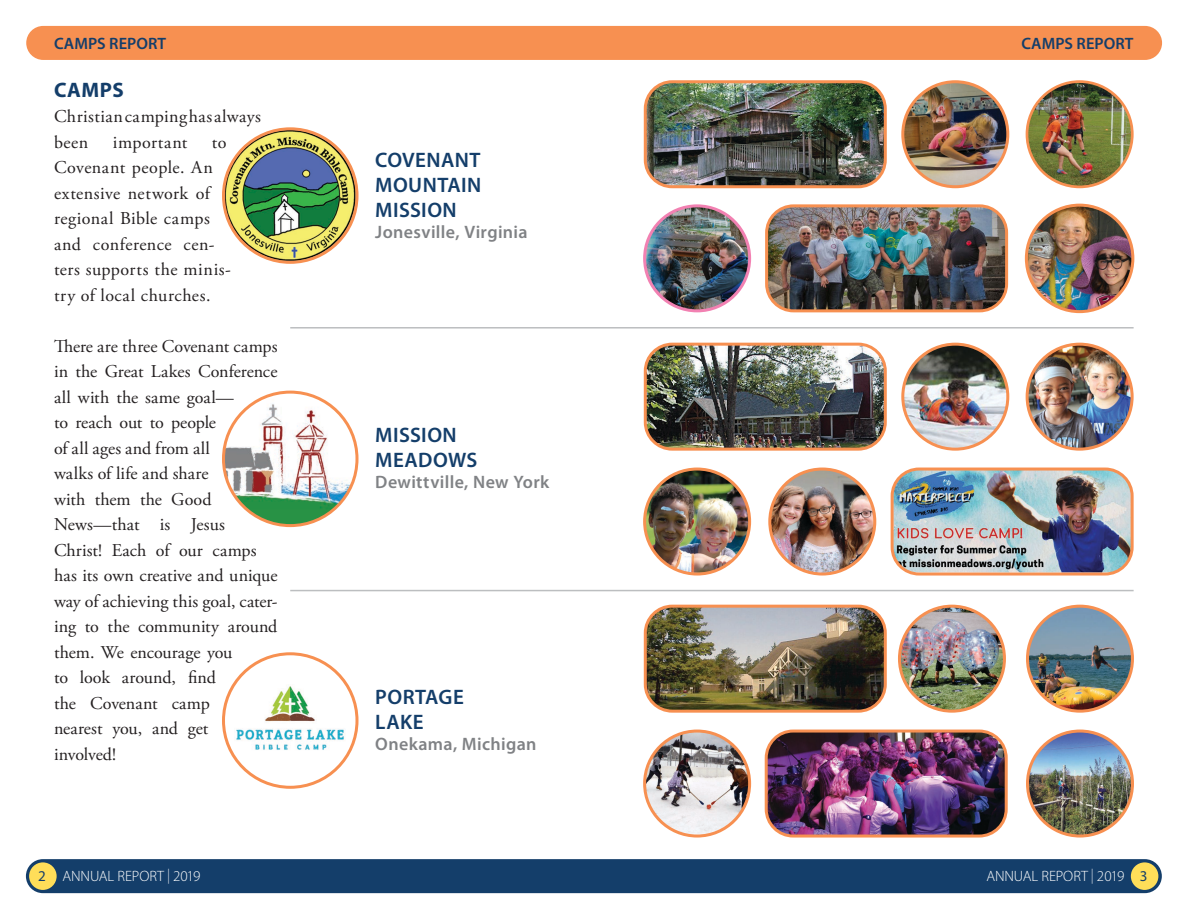
<style>
.page{position:relative;width:1188px;height:918px;background:#fff}
.page>*{position:absolute;margin:0;border:0;box-sizing:border-box;transform-origin:0 0}
.t1{font:600 21px/25.2px "Myriad Pro";letter-spacing:.02em;color:#143e6a}
.t2{font:700 21px "Myriad Pro";letter-spacing:.025em;color:#143e6a}
.t3{font:18px/25.5px "Adobe Garamond Pro";letter-spacing:.01em;color:#231f20}
.t4{font:600 18px "Myriad Pro";letter-spacing:.02em;color:#808285}
.t5{font:18px "Adobe Garamond Pro";letter-spacing:.035em;color:#231f20}
.t6{font:600 16.5px "Myriad Pro";letter-spacing:.005em;color:#143e6a}
.t7{font:300 15px "Myriad Pro";letter-spacing:-.005em;color:#fff}
.s1{font-weight:400;color:#143e6a}
</style>
<div class="page">
<div style="left:26px;top:859px;width:1136px;height:34px;background:#143e6a;border-radius:17px"></div>
<div style="left:26px;top:26px;width:1136px;height:34px;background:#f79051;border-radius:17px"></div>
<div style="left:29px;top:862px;width:28px;height:28px;background:#ffde59;border-radius:50%"></div>
<div style="left:1131px;top:862px;width:27px;height:28px;background:#ffde59;border-radius:50%"></div>
<img style="left:224px;top:129px;width:133px;height:133px;border-radius:67px">
<div style="left:222px;top:127px;width:136px;height:137px;border:3px solid #f79051;border-radius:50%"></div>
<img style="left:235px;top:684px;width:111px;height:66px">
<div style="left:222px;top:652px;width:136px;height:137px;border:3px solid #f79051;border-radius:50%"></div>
<img style="left:1026px;top:205px;width:107px;height:107px;border-radius:53px">
<div style="left:1025px;top:204px;width:109px;height:109px;border:3px solid #f79051;border-radius:50%"></div>
<img style="left:645px;top:206px;width:105px;height:105px;border-radius:52px">
<div style="left:643px;top:204px;width:108px;height:108px;border:3px solid #f281b2;border-radius:50%"></div>
<img style="left:903px;top:344px;width:105px;height:105px;border-radius:52px">
<div style="left:901px;top:343px;width:108px;height:108px;border:3px solid #f79051;border-radius:50%"></div>
<img style="left:645px;top:469px;width:105px;height:103px">
<div style="left:643px;top:468px;width:108px;height:108px;border:3px solid #f79051;border-radius:50%"></div>
<img style="left:899px;top:607px;width:105px;height:104px">
<div style="left:898px;top:605px;width:108px;height:108px;border:3px solid #f79051;border-radius:50%"></div>
<img style="left:645px;top:731px;width:105px;height:105px;border-radius:52px">
<div style="left:643px;top:730px;width:108px;height:108px;border:3px solid #f79051;border-radius:50%"></div>
<img style="left:1027px;top:82px;width:105px;height:105px;border-radius:53px">
<div style="left:1026px;top:80px;width:108px;height:108px;border:3px solid #f79051;border-radius:50%"></div>
<img style="left:903px;top:82px;width:105px;height:105px;border-radius:52px">
<div style="left:901px;top:80px;width:108px;height:108px;border:3px solid #f79051;border-radius:50%"></div>
<img style="left:1027px;top:344px;width:105px;height:105px;border-radius:52px">
<div style="left:1026px;top:343px;width:108px;height:108px;border:3px solid #f79051;border-radius:50%"></div>
<img style="left:770px;top:469px;width:105px;height:105px;border-radius:52px">
<div style="left:768px;top:468px;width:108px;height:108px;border:3px solid #f79051;border-radius:50%"></div>
<img style="left:1028px;top:606px;width:104px;height:105px">
<div style="left:1026px;top:605px;width:108px;height:108px;border:3px solid #f79051;border-radius:50%"></div>
<img style="left:1028px;top:731px;width:104px;height:105px;border-radius:52px">
<div style="left:1026px;top:730px;width:108px;height:108px;border:3px solid #f79051;border-radius:50%"></div>
<img style="left:645px;top:84px;width:238px;height:103px">
<div style="left:644px;top:80px;width:243px;height:108px;border:3px solid #f79051;border-radius:27px"></div>
<img style="left:769px;top:208px;width:237px;height:103px">
<div style="left:765px;top:204px;width:243px;height:108px;border:3px solid #f79051;border-radius:27px"></div>
<img style="left:645px;top:344px;width:238px;height:103px">
<div style="left:644px;top:343px;width:243px;height:108px;border:3px solid #f79051;border-radius:27px"></div>
<img style="left:893px;top:469px;width:237px;height:103px">
<div style="left:891px;top:468px;width:243px;height:108px;border:3px solid #f79051;border-radius:27px"></div>
<img style="left:766px;top:731px;width:238px;height:103px">
<div style="left:765px;top:730px;width:243px;height:108px;border:3px solid #f79051;border-radius:27px"></div>
<hr style="left:290px;top:327px;width:844px;height:2px;background:#bcbec0">
<hr style="left:290px;top:590px;width:844px;height:1px;background:#bcbec0">
<img style="left:224px;top:392px;width:133px;height:134px;border-radius:67px">
<div style="left:222px;top:391px;width:137px;height:136px;border:3px solid #f79051;border-radius:50%"></div>
<img style="left:645px;top:606px;width:238px;height:103px">
<div style="left:644px;top:605px;width:243px;height:108px;border:3px solid #f79051;border-radius:27px"></div>
<p class="t6" style="left:54px;top:33px;width:114px">CAMPS REPORT</p>
<p class="t6" style="left:1021px;top:33px;width:114px">CAMPS REPORT</p>
<p class="t2" style="left:54px;top:76px;width:71px">CAMPS</p>
<p class="t3" style="left:54px;top:104px;width:208px">Christian camping has always been</p>
<p class="t5" style="left:113px;top:131px;width:76px">important</p>
<p class="t3" style="left:54px;top:130px;width:178px;text-indent:158px">to<br>Covenant people. An extensive network of regional Bible camps and conference cen&shy;ters supports the minis&shy;try of local churches.</p>
<p class="t3" style="left:54px;top:334px;width:225px">There are three Covenant camps in the Great Lakes Conference all with the same goal—<br>to reach out to people<br>of all ages and from all<br>walks of life and share<br>with them the Good<br>News—that is Jesus<br>Christ! Each of our camps has its own creative and unique way of achieving this goal, cater&shy;ing to the community around them. We encourage you<br>to look around, find<br>the Covenant camp<br>nearest you, and get<br>involved!</p>
<p class="t1" style="left:375px;top:146px;width:107px;text-align:justify">COVENANT MOUNTAIN MISSION</p>
<p class="t4" style="left:375px;top:221px;width:154px">Jonesville, Virginia</p>
<p class="t1" style="left:375px;top:422px;width:104px">MISSION<br>MEADOWS</p>
<p class="t4" style="left:375px;top:470px;width:176px">Dewittville, New York</p>
<p class="t1" style="left:375px;top:683px;width:90px">PORTAGE<br>LAKE</p>
<p class="t4" style="left:375px;top:732px;width:163px">Onekama, Michigan</p>
<p class="t7" style="left:38px;top:867px;width:164px"><span class="s1">2</span> ANNUAL REPORT | 2019</p>
<p class="t7" style="left:986px;top:867px;width:163px">ANNUAL REPORT | 2019 <span class="s1">3</span></p>
</div>
